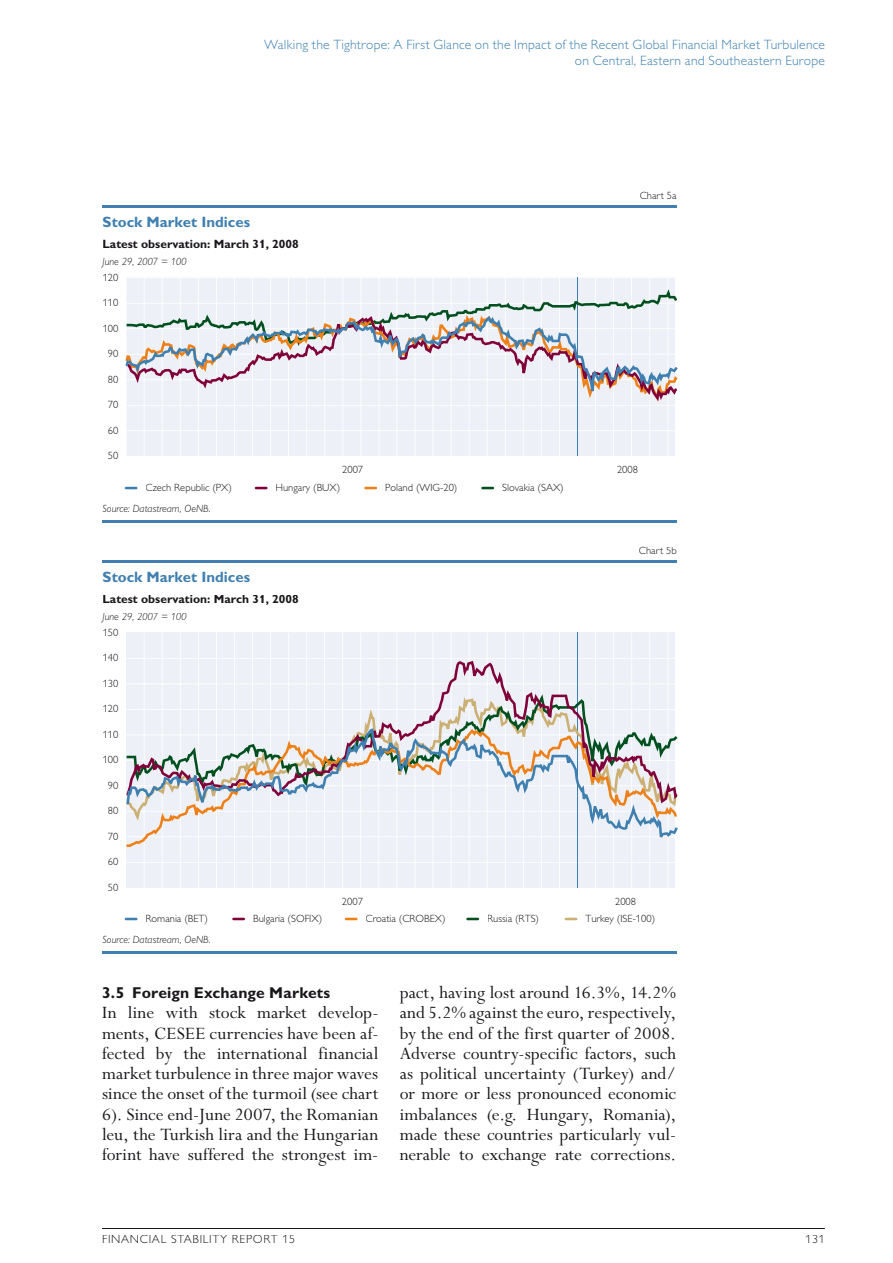
<style>
.page{position:relative;width:893px;height:1263px;background:#fff}
.page>*{position:absolute;margin:0;border:0;box-sizing:border-box;transform-origin:0 0}
.t1{font:19.5px/20.2px "Perpetua";color:#1a171b;text-align:justify}
.t2{font:700 15.75px "Gill Alternate One";letter-spacing:.01em;color:#1a171b}
.t3{font:700 15px "Gill Alternate One";color:#3f80b0}
.t4{font:300 13.5px/16.5px "Gill Alternate One";letter-spacing:.015em;color:#3f80b0;text-align:right}
.t5{font:700 12px "Gill Alternate One";color:#1a171b}
.t6{font:300 12px "Gill Alternate One";letter-spacing:.06em;color:#1a171b}
.t7{font:300 10.5px "Gill Alternate One";color:#1a171b}
.t8{font:italic 300 10.5px "Gill Alternate One";color:#1a171b}
</style>
<div class="page">
<hr style="left:102px;top:1228px;width:723px;height:1px;background:#1a171b">
<hr style="left:103px;top:205px;width:574px;height:3px;background:#3f80b0">
<hr style="left:103px;top:520px;width:574px;height:3px;background:#3f80b0">
<svg style="left:125px;top:487px;width:12px;height:2px"></svg>
<svg style="left:255px;top:487px;width:13px;height:2px"></svg>
<svg style="left:364px;top:487px;width:13px;height:2px"></svg>
<svg style="left:481px;top:487px;width:13px;height:2px"></svg>
<div style="left:126px;top:278px;width:549px;height:178px;background:#edf0f6"></div>
<hr style="left:126px;top:430px;width:549px;height:1px;background:#fff">
<hr style="left:126px;top:405px;width:549px;height:1px;background:#fff">
<hr style="left:144px;top:278px;width:1px;height:178px;background:#fff">
<hr style="left:162px;top:278px;width:1px;height:178px;background:#fff">
<hr style="left:180px;top:278px;width:1px;height:178px;background:#fff">
<hr style="left:198px;top:278px;width:1px;height:178px;background:#fff">
<hr style="left:216px;top:278px;width:1px;height:178px;background:#fff">
<hr style="left:234px;top:278px;width:1px;height:178px;background:#fff">
<hr style="left:252px;top:278px;width:1px;height:178px;background:#fff">
<hr style="left:270px;top:278px;width:1px;height:178px;background:#fff">
<hr style="left:288px;top:278px;width:1px;height:178px;background:#fff">
<hr style="left:306px;top:278px;width:1px;height:178px;background:#fff">
<hr style="left:324px;top:278px;width:1px;height:178px;background:#fff">
<hr style="left:342px;top:278px;width:1px;height:178px;background:#fff">
<hr style="left:360px;top:278px;width:1px;height:178px;background:#fff">
<hr style="left:378px;top:278px;width:1px;height:178px;background:#fff">
<hr style="left:397px;top:278px;width:1px;height:178px;background:#fff">
<hr style="left:415px;top:278px;width:1px;height:178px;background:#fff">
<hr style="left:433px;top:278px;width:1px;height:178px;background:#fff">
<hr style="left:451px;top:278px;width:1px;height:178px;background:#fff">
<hr style="left:469px;top:278px;width:1px;height:178px;background:#fff">
<hr style="left:487px;top:278px;width:1px;height:178px;background:#fff">
<hr style="left:505px;top:278px;width:1px;height:178px;background:#fff">
<hr style="left:523px;top:278px;width:1px;height:178px;background:#fff">
<hr style="left:541px;top:278px;width:1px;height:178px;background:#fff">
<hr style="left:559px;top:278px;width:1px;height:178px;background:#fff">
<hr style="left:577px;top:278px;width:1px;height:178px;background:#3f80b0">
<hr style="left:595px;top:278px;width:1px;height:178px;background:#fff">
<hr style="left:613px;top:278px;width:1px;height:178px;background:#fff">
<hr style="left:631px;top:278px;width:1px;height:178px;background:#fff">
<hr style="left:649px;top:278px;width:1px;height:178px;background:#fff">
<hr style="left:667px;top:278px;width:1px;height:178px;background:#fff">
<hr style="left:126px;top:278px;width:1px;height:178px;background:#fff">
<svg style="left:126px;top:391px;width:551px;height:10px"></svg>
<svg style="left:125px;top:289px;width:553px;height:102px"></svg>
<hr style="left:103px;top:560px;width:574px;height:3px;background:#3f80b0">
<hr style="left:103px;top:952px;width:574px;height:2px;background:#3f80b0">
<svg style="left:125px;top:918px;width:12px;height:2px"></svg>
<svg style="left:232px;top:918px;width:13px;height:2px"></svg>
<svg style="left:345px;top:918px;width:13px;height:2px"></svg>
<svg style="left:466px;top:918px;width:13px;height:2px"></svg>
<svg style="left:565px;top:918px;width:12px;height:2px"></svg>
<div style="left:126px;top:633px;width:549px;height:255px;background:#edf0f6"></div>
<hr style="left:126px;top:862px;width:549px;height:1px;background:#fff">
<hr style="left:126px;top:709px;width:549px;height:1px;background:#fff">
<hr style="left:126px;top:683px;width:549px;height:1px;background:#fff">
<hr style="left:126px;top:658px;width:549px;height:1px;background:#fff">
<hr style="left:144px;top:633px;width:1px;height:255px;background:#fff">
<hr style="left:162px;top:633px;width:1px;height:255px;background:#fff">
<hr style="left:180px;top:633px;width:1px;height:255px;background:#fff">
<hr style="left:198px;top:633px;width:1px;height:255px;background:#fff">
<hr style="left:216px;top:633px;width:1px;height:255px;background:#fff">
<hr style="left:234px;top:633px;width:1px;height:255px;background:#fff">
<hr style="left:252px;top:633px;width:1px;height:255px;background:#fff">
<hr style="left:270px;top:633px;width:1px;height:255px;background:#fff">
<hr style="left:288px;top:633px;width:1px;height:255px;background:#fff">
<hr style="left:306px;top:633px;width:1px;height:255px;background:#fff">
<hr style="left:324px;top:633px;width:1px;height:255px;background:#fff">
<hr style="left:342px;top:633px;width:1px;height:255px;background:#fff">
<hr style="left:360px;top:633px;width:1px;height:255px;background:#fff">
<hr style="left:378px;top:633px;width:1px;height:255px;background:#fff">
<hr style="left:396px;top:633px;width:1px;height:255px;background:#fff">
<hr style="left:414px;top:633px;width:1px;height:255px;background:#fff">
<hr style="left:433px;top:633px;width:1px;height:255px;background:#fff">
<hr style="left:451px;top:633px;width:1px;height:255px;background:#fff">
<hr style="left:469px;top:633px;width:1px;height:255px;background:#fff">
<hr style="left:487px;top:633px;width:1px;height:255px;background:#fff">
<hr style="left:505px;top:633px;width:1px;height:255px;background:#fff">
<hr style="left:523px;top:633px;width:1px;height:255px;background:#fff">
<hr style="left:541px;top:633px;width:1px;height:255px;background:#fff">
<hr style="left:559px;top:633px;width:1px;height:255px;background:#fff">
<hr style="left:577px;top:633px;width:1px;height:255px;background:#3f80b0">
<hr style="left:595px;top:633px;width:1px;height:255px;background:#fff">
<hr style="left:613px;top:633px;width:1px;height:255px;background:#fff">
<hr style="left:631px;top:633px;width:1px;height:255px;background:#fff">
<hr style="left:649px;top:633px;width:1px;height:255px;background:#fff">
<hr style="left:667px;top:633px;width:1px;height:255px;background:#fff">
<svg style="left:364px;top:661px;width:225px;height:67px"></svg>
<svg style="left:127px;top:728px;width:551px;height:109px"></svg>
<p class="t4" style="left:264px;top:36px;width:562px">Walking the Tightrope: A First Glance on the Impact of the Recent Global Financial Market Turbulence on Central, Eastern and Southeastern Europe</p>
<p class="t3" style="left:103px;top:213px;width:149px">Stock Market Indices</p>
<p class="t5" style="left:103px;top:237px;width:198px">Latest observation: March 31, 2008</p>
<p class="t8" style="left:103px;top:256px;width:86px">June 29, 2007 = 100</p>
<p class="t7" style="left:103px;top:271px;width:17px">120</p>
<p class="t7" style="left:103px;top:297px;width:17px">110</p>
<p class="t7" style="left:103px;top:322px;width:17px">100</p>
<p class="t7" style="left:108px;top:348px;width:12px">90</p>
<p class="t7" style="left:108px;top:373px;width:12px">80</p>
<p class="t7" style="left:108px;top:399px;width:12px">70</p>
<p class="t7" style="left:108px;top:424px;width:12px">60</p>
<p class="t7" style="left:108px;top:450px;width:12px">50</p>
<p class="t7" style="left:640px;top:190px;width:38px">Chart 5a</p>
<p class="t7" style="left:342px;top:464px;width:22px">2007</p>
<p class="t7" style="left:617px;top:464px;width:22px">2008</p>
<p class="t7" style="left:146px;top:481px;width:88px">Czech Republic (PX)</p>
<p class="t7" style="left:276px;top:481px;width:66px">Hungary (BUX)</p>
<p class="t7" style="left:385px;top:481px;width:74px">Poland (WIG-20)</p>
<p class="t7" style="left:502px;top:481px;width:63px">Slovakia (SAX)</p>
<p class="t8" style="left:103px;top:502px;width:110px">Source: Datastream, OeNB.</p>
<p class="t3" style="left:103px;top:568px;width:149px">Stock Market Indices</p>
<p class="t5" style="left:103px;top:592px;width:198px">Latest observation: March 31, 2008</p>
<p class="t8" style="left:103px;top:611px;width:86px">June 29, 2007 = 100</p>
<p class="t7" style="left:103px;top:626px;width:17px">150</p>
<p class="t7" style="left:103px;top:652px;width:17px">140</p>
<p class="t7" style="left:103px;top:677px;width:17px">130</p>
<p class="t7" style="left:103px;top:703px;width:17px">120</p>
<p class="t7" style="left:103px;top:728px;width:17px">110</p>
<p class="t7" style="left:103px;top:754px;width:17px">100</p>
<p class="t7" style="left:108px;top:779px;width:12px">90</p>
<p class="t7" style="left:108px;top:805px;width:12px">80</p>
<p class="t7" style="left:108px;top:830px;width:12px">70</p>
<p class="t7" style="left:108px;top:856px;width:12px">60</p>
<p class="t7" style="left:108px;top:881px;width:12px">50</p>
<p class="t7" style="left:639px;top:545px;width:39px">Chart 5b</p>
<p class="t7" style="left:342px;top:895px;width:22px">2007</p>
<p class="t7" style="left:615px;top:895px;width:22px">2008</p>
<p class="t7" style="left:146px;top:912px;width:64px">Romania (BET)</p>
<p class="t7" style="left:253px;top:912px;width:71px">Bulgaria (SOFIX)</p>
<p class="t7" style="left:366px;top:912px;width:82px">Croatia (CROBEX)</p>
<p class="t7" style="left:487px;top:912px;width:53px">Russia (RTS)</p>
<p class="t7" style="left:585px;top:912px;width:71px">Turkey (ISE-100)</p>
<p class="t8" style="left:103px;top:934px;width:110px">Source: Datastream, OeNB.</p>
<p class="t2" style="left:102px;top:983px;width:230px">3.5 Foreign Exchange Markets</p>
<p class="t1" style="left:102px;top:1003px;width:278px">In line with stock market develop&shy;ments, CESEE currencies have been af&shy;fected by the international financial market turbulence in three major waves since the onset of the turmoil (see chart 6). Since end-June 2007, the Romanian leu, the Turkish lira and the Hungarian forint have suffered the strongest im-</p>
<p class="t1" style="left:400px;top:983px;width:278px">pact, having lost around 16.3%, 14.2% and 5.2% against the euro, respectively, by the end of the first quarter of 2008.<br>Adverse country-specific factors, such as political uncertainty (Turkey) and/ or more or less pronounced economic imbalances (e.g. Hungary, Romania), made these countries particularly vul&shy;nerable to exchange rate corrections.</p>
<p class="t6" style="left:102px;top:1232px;width:194px">FINANCIAL STABILITY REPORT 15</p>
<p class="t6" style="left:805px;top:1232px;width:21px">131</p>
</div>
